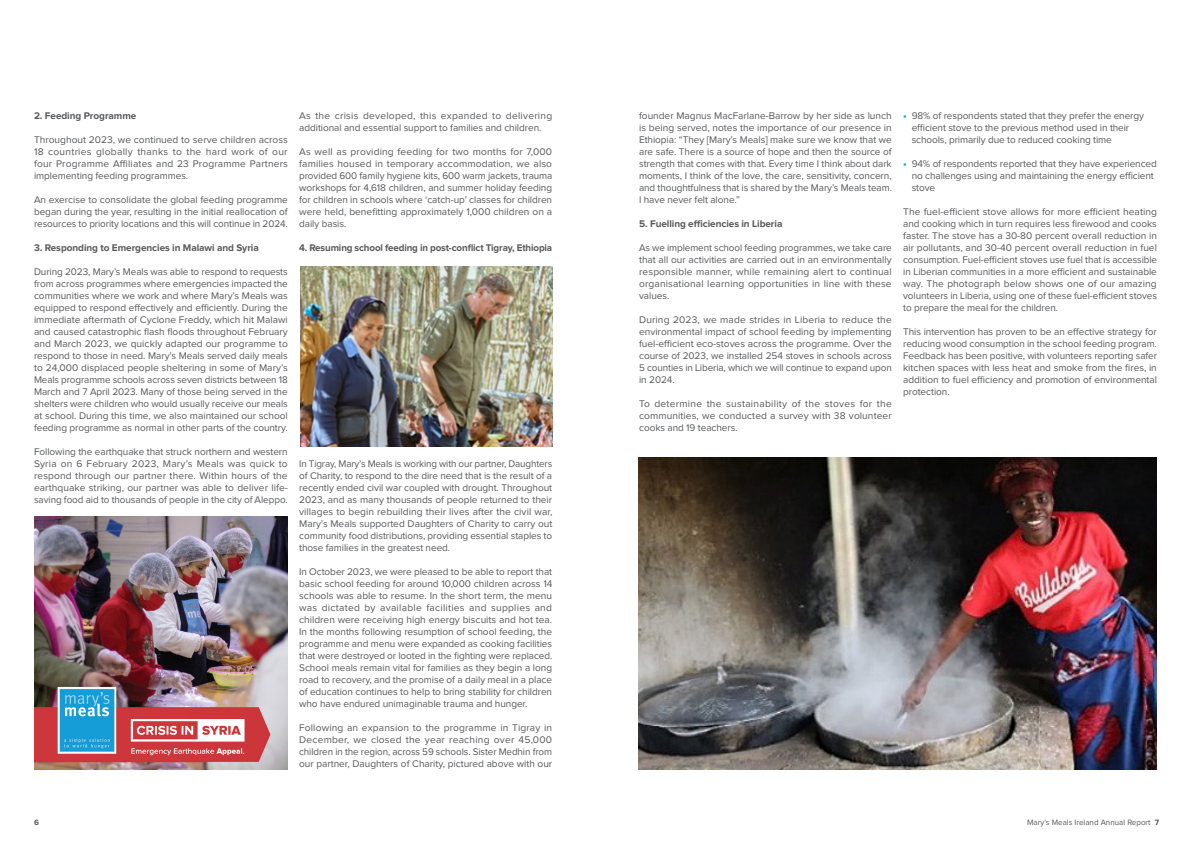
<style>
.page{position:relative;width:1191px;height:842px;background:#fff}
.page>*{position:absolute;margin:0;border:0;box-sizing:border-box;transform-origin:0 0}
.Body_copy_2{font:10px/12px "Proxima Nova";letter-spacing:-.005em;color:#57585a;text-align:justify}
.Body_copy_2-2{font:700 10px "Proxima Nova";letter-spacing:-.005em;color:#57585a}
.t1{font:8px "Proxima Nova";color:#57585a}
.t2{font:700 8px "Proxima Nova";color:#57585a}
.s1{font-weight:700;color:#069ddc}
.s2{font-weight:700}
</style>
<div class="page">
<img style="left:35px;top:516px;width:252px;height:254px">
<img style="left:300px;top:266px;width:253px;height:180px">
<img style="left:638px;top:458px;width:519px;height:312px">
<p class="Body_copy_2-2" style="left:34px;top:111px;width:104px">2. Feeding Programme</p>
<p class="Body_copy_2" style="left:34px;top:134px;width:255px">Throughout 2023, we continued to serve children across 18 countries globally thanks to the hard work of our four Programme Affiliates and 23 Programme Partners implementing feeding programmes.</p>
<p class="Body_copy_2" style="left:34px;top:194px;width:255px">An exercise to consolidate the global feeding programme began during the year, resulting in the initial reallocation of resources to priority locations and this will continue in 2024.</p>
<p class="Body_copy_2-2" style="left:34px;top:243px;width:226px">3. Responding to Emergencies in Malawi and Syria</p>
<p class="Body_copy_2" style="left:34px;top:266px;width:255px">During 2023, Mary’s Meals was able to respond to requests from across programmes where emergencies impacted the communities where we work and where Mary’s Meals was equipped to respond effectively and efficiently. During the immediate aftermath of Cyclone Freddy, which hit Malawi and caused catastrophic flash floods throughout February and March 2023, we quickly adapted our programme to respond to those in need. Mary’s Meals served daily meals to 24,000 displaced people sheltering in some of Mary’s Meals programme schools across seven districts between 18<br>March and 7 April 2023. Many of those being served in the shelters were children who would usually receive our meals at school. During this time, we also maintained our school feeding programme as normal in other parts of the country.</p>
<p class="Body_copy_2" style="left:34px;top:446px;width:255px">Following the earthquake that struck northern and western Syria on 6 February 2023, Mary’s Meals was quick to respond through our partner there. Within hours of the earthquake striking, our partner was able to deliver life&shy;saving food aid to thousands of people in the city of Aleppo.</p>
<p class="Body_copy_2" style="left:299px;top:110px;width:254px">As the crisis developed, this expanded to delivering additional and essential support to families and children.</p>
<p class="Body_copy_2" style="left:299px;top:146px;width:255px">As well as providing feeding for two months for 7,000 families housed in temporary accommodation, we also provided 600 family hygiene kits, 600 warm jackets, trauma workshops for 4,618 children, and summer holiday feeding for children in schools where ‘catch-up’ classes for children were held, benefitting approximately 1,000 children on a daily basis.</p>
<p class="Body_copy_2-2" style="left:299px;top:243px;width:255px">4. Resuming school feeding in post-conflict Tigray, Ethiopia</p>
<p class="Body_copy_2" style="left:299px;top:458px;width:255px">In Tigray, Mary’s Meals is working with our partner, Daughters of Charity, to respond to the dire need that is the result of a recently ended civil war coupled with drought. Throughout 2023, and as many thousands of people returned to their villages to begin rebuilding their lives after the civil war, Mary’s Meals supported Daughters of Charity to carry out community food distributions, providing essential staples to those families in the greatest need.</p>
<p class="Body_copy_2" style="left:299px;top:566px;width:255px">In October 2023, we were pleased to be able to report that basic school feeding for around 10,000 children across 14 schools was able to resume. In the short term, the menu was dictated by available facilities and supplies and children were receiving high energy biscuits and hot tea.<br>In the months following resumption of school feeding, the programme and menu were expanded as cooking facilities that were destroyed or looted in the fighting were replaced.<br>School meals remain vital for families as they begin a long road to recovery, and the promise of a daily meal in a place of education continues to help to bring stability for children who have endured unimaginable trauma and hunger.</p>
<p class="Body_copy_2" style="left:299px;top:722px;width:254px">Following an expansion to the programme in Tigray in December, we closed the year reaching over 45,000 children in the region, across 59 schools. Sister Medhin from our partner, Daughters of Charity, pictured above with our</p>
<p class="Body_copy_2" style="left:639px;top:110px;width:254px">founder Magnus MacFarlane-Barrow by her side as lunch is being served, notes the importance of our presence in Ethiopia: “They [Mary’s Meals] make sure we know that we are safe. There is a source of hope and then the source of strength that comes with that. Every time I think about dark moments, I think of the love, the care, sensitivity, concern, and thoughtfulness that is shared by the Mary’s Meals team.<br>I have never felt alone.”</p>
<p class="Body_copy_2-2" style="left:639px;top:219px;width:145px">5. Fuelling efficiencies in Liberia</p>
<p class="Body_copy_2" style="left:639px;top:242px;width:254px">As we implement school feeding programmes, we take care that all our activities are carried out in an environmentally responsible manner, while remaining alert to continual organisational learning opportunities in line with these values.</p>
<p class="Body_copy_2" style="left:639px;top:314px;width:254px">During 2023, we made strides in Liberia to reduce the environmental impact of school feeding by implementing fuel-efficient eco-stoves across the programme. Over the course of 2023, we installed 254 stoves in schools across 5 counties in Liberia, which we will continue to expand upon in 2024.</p>
<p class="Body_copy_2" style="left:639px;top:398px;width:254px">To determine the sustainability of the stoves for the communities, we conducted a survey with 38 volunteer cooks and 19 teachers.</p>
<p class="Body_copy_2" style="left:911px;top:110px;width:234px;text-align:left;text-indent:-9px"><span class="s1">•</span> 98% of respondents stated that they prefer the energy efficient stove to the previous method used in their schools, primarily due to reduced cooking time</p>
<p class="Body_copy_2" style="left:911px;top:158px;width:247px;text-align:left;text-indent:-9px"><span class="s1">•</span> 94% of respondents reported that they have experienced no challenges using and maintaining the energy efficient stove</p>
<p class="Body_copy_2" style="left:903px;top:206px;width:255px">The fuel-efficient stove allows for more efficient heating and cooking which in turn requires less firewood and cooks faster. The stove has a 30-80 percent overall reduction in air pollutants, and 30-40 percent overall reduction in fuel consumption. Fuel-efficient stoves use fuel that is accessible in Liberian communities in a more efficient and sustainable way. The photograph below shows one of our amazing volunteers in Liberia, using one of these fuel-efficient stoves to prepare the meal for the children.</p>
<p class="Body_copy_2" style="left:903px;top:326px;width:255px">This intervention has proven to be an effective strategy for reducing wood consumption in the school feeding program.<br>Feedback has been positive, with volunteers reporting safer kitchen spaces with less heat and smoke from the fires, in addition to fuel efficiency and promotion of environmental protection.</p>
<p class="t2" style="left:34px;top:819px;width:6px">6</p>
<p class="t1" style="left:1027px;top:819px;width:133px">Mary’s Meals Ireland Annual Report <span class="s2">7</span></p>
</div>
